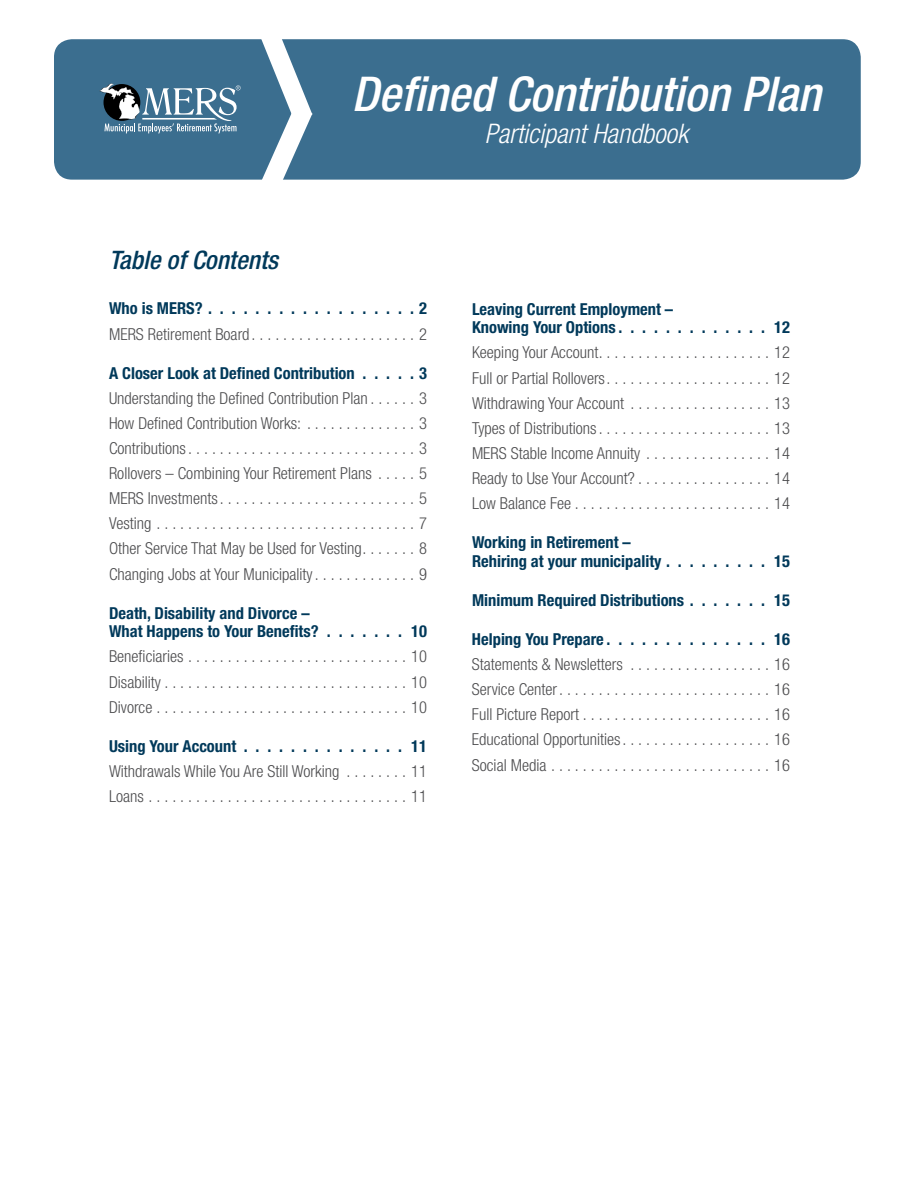
<style>
.page{position:relative;width:918px;height:1188px;background:#fff}
.page>*{position:absolute;margin:0;border:0;box-sizing:border-box;transform-origin:0 0}
.t1{font:italic 500 condensed 48px "Helvetica Neue LT Std";color:#fff}
.t2{font:italic 300 condensed 27px "Helvetica Neue LT Std";color:#fff}
.t3{font:italic 500 condensed 25.5px "Helvetica Neue LT Std";color:#00395a}
.t4{font:300 condensed 16.5px/25.2px "Helvetica Neue LT Std";color:#4d4d4f;text-align:justify}
.t5{font:700 condensed 16.5px/18.8px "Helvetica Neue LT Std";color:#00395a}
</style>
<div class="page">
<div style="left:54px;top:39px;width:807px;height:141px;background:#3b6e8f;border-radius:18px"></div>
<svg style="left:259px;top:39px;width:53px;height:141px"></svg>
<svg style="left:99px;top:83px;width:142px;height:50px"></svg>
<h1 class="t1" style="left:352px;top:65px;width:471px">Defined Contribution Plan</h1>
<h2 class="t2" style="left:485px;top:118px;width:205px">Participant Handbook</h2>
<h3 class="t3" style="left:109px;top:244px;width:171px">Table of Contents</h3>
<p class="t5" style="left:109px;top:299px;width:95px">Who is MERS?</p>
<p class="t5" style="left:419px;top:299px;width:9px">2</p>
<p class="t4" style="left:109px;top:321px;width:320px">MERS Retirement Board . . . . . . . . . . . . . . . . . . . . . 2</p>
<p class="t5" style="left:109px;top:363px;width:247px">A Closer Look at Defined Contribution</p>
<p class="t5" style="left:419px;top:363px;width:9px">3</p>
<p class="t4" style="left:109px;top:385px;width:320px">Understanding the Defined Contribution Plan . . . . . . 3<br>How Defined Contribution Works: . . . . . . . . . . . . . . 3<br>Contributions . . . . . . . . . . . . . . . . . . . . . . . . . . . . . 3<br>Rollovers – Combining Your Retirement Plans . . . . . 5<br>MERS Investments . . . . . . . . . . . . . . . . . . . . . . . . . 5<br>Vesting . . . . . . . . . . . . . . . . . . . . . . . . . . . . . . . . . 7<br>Other Service That May be Used for Vesting . . . . . . . 8<br>Changing Jobs at Your Municipality . . . . . . . . . . . . . 9</p>
<p class="t5" style="left:109px;top:603px;width:211px">Death, Disability and Divorce –<br>What Happens to Your Benefits?</p>
<p class="t5" style="left:411px;top:622px;width:17px">10</p>
<p class="t4" style="left:109px;top:644px;width:320px">Beneficiaries . . . . . . . . . . . . . . . . . . . . . . . . . . . . 10<br>Disability . . . . . . . . . . . . . . . . . . . . . . . . . . . . . . . 10<br>Divorce . . . . . . . . . . . . . . . . . . . . . . . . . . . . . . . . 10</p>
<p class="t5" style="left:109px;top:736px;width:129px">Using Your Account</p>
<p class="t5" style="left:411px;top:736px;width:17px">11</p>
<p class="t4" style="left:109px;top:758px;width:320px">Withdrawals While You Are Still Working . . . . . . . . 11<br>Loans . . . . . . . . . . . . . . . . . . . . . . . . . . . . . . . . . 11</p>
<p class="t5" style="left:472px;top:299px;width:320px">Leaving Current Employment –<br>Knowing Your Options . . . . . . . . . . . . . 12</p>
<p class="t4" style="left:472px;top:340px;width:320px">Keeping Your Account . . . . . . . . . . . . . . . . . . . . . . 12<br>Full or Partial Rollovers . . . . . . . . . . . . . . . . . . . . . 12<br>Withdrawing Your Account . . . . . . . . . . . . . . . . . . 13<br>Types of Distributions . . . . . . . . . . . . . . . . . . . . . . 13<br>MERS Stable Income Annuity . . . . . . . . . . . . . . . . 14<br>Ready to Use Your Account? . . . . . . . . . . . . . . . . . 14<br>Low Balance Fee . . . . . . . . . . . . . . . . . . . . . . . . . 14</p>
<p class="t5" style="left:472px;top:533px;width:191px">Working in Retirement –<br>Rehiring at your municipality</p>
<p class="t5" style="left:774px;top:551px;width:17px">15</p>
<p class="t5" style="left:472px;top:590px;width:214px">Minimum Required Distributions</p>
<p class="t5" style="left:774px;top:590px;width:17px">15</p>
<p class="t5" style="left:472px;top:629px;width:320px">Helping You Prepare . . . . . . . . . . . . . . 16</p>
<p class="t4" style="left:472px;top:651px;width:320px">Statements &amp; Newsletters . . . . . . . . . . . . . . . . . . 16<br>Service Center . . . . . . . . . . . . . . . . . . . . . . . . . . . 16<br>Full Picture Report . . . . . . . . . . . . . . . . . . . . . . . . 16<br>Educational Opportunities . . . . . . . . . . . . . . . . . . . 16<br>Social Media . . . . . . . . . . . . . . . . . . . . . . . . . . . . 16</p>
</div>
